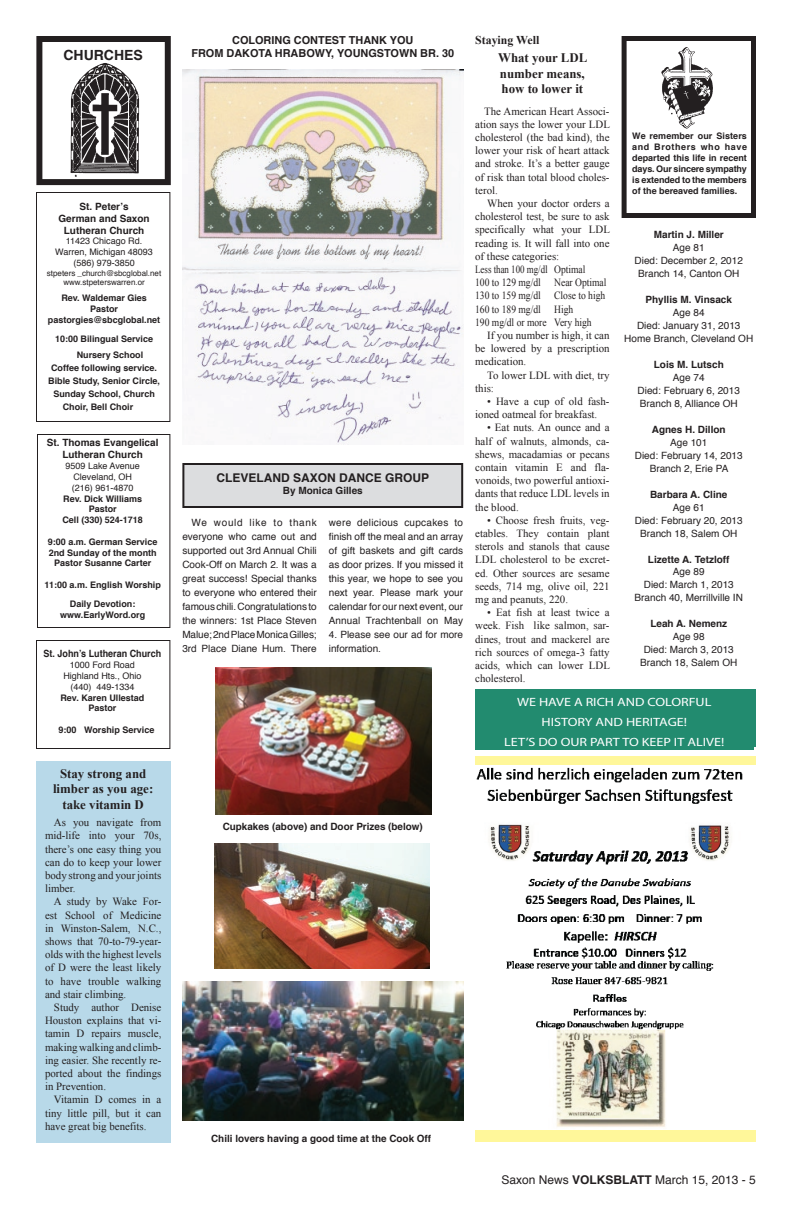
<style>
.page{position:relative;width:792px;height:1224px;background:#fff}
.page>*{position:absolute;margin:0;border:0;box-sizing:border-box;transform-origin:0 0}
.t1{font:700 14px "Helvetica";color:#231f20}
.t2{font:700 13px/15.6px "Times New Roman";color:#231f20}
.t3{font:12px/20px "Myriad Pro";color:#fff;text-align:center;scale:1.18 1}
.t4{font:12px "Helvetica";color:#231f20}
.t5{font:700 12px "Helvetica";color:#231f20}
.t6{font:700 12px "Times New Roman";color:#231f20}
.t7{font:11px/13.2px "Times New Roman";color:#231f20;text-align:justify}
.t8{font:700 11px/13.2px "Helvetica";color:#231f20;text-align:center}
.t9{font:10px/14px "Helvetica";color:#231f20;text-align:center}
.t10{font:700 10px/12px "Helvetica";color:#231f20;text-align:center}
.t11{font:700 10px "Helvetica";color:#231f20;scale:.9 1}
.t12{font:700 9px/11px "Helvetica";color:#231f20;text-align:center}
.t13{font:9px/10.8px "Helvetica";color:#231f20;text-align:center}
.t14{font:8px/9.6px "Helvetica";color:#231f20;text-align:center}
.s1{font-weight:700}
</style>
<div class="page">
<svg style="left:36px;top:36px;width:135px;height:149px"></svg>
<img style="left:65px;top:63px;width:79px;height:117px">
<svg style="left:37px;top:434px;width:133px;height:194px"></svg>
<svg style="left:36px;top:192px;width:134px;height:230px"></svg>
<svg style="left:622px;top:36px;width:134px;height:182px"></svg>
<img style="left:655px;top:46px;width:66px;height:85px">
<svg style="left:182px;top:463px;width:281px;height:45px;background:#c9c9cb"></svg>
<svg style="left:36px;top:640px;width:134px;height:109px"></svg>
<img style="left:216px;top:668px;width:216px;height:146px">
<img style="left:214px;top:843px;width:216px;height:126px">
<img style="left:182px;top:981px;width:281px;height:139px">
<img style="left:183px;top:69px;width:280px;height:376px">
<div style="left:475px;top:756px;width:281px;height:386px;background:#fff79a"></div>
<img style="left:475px;top:765px;width:281px;height:364px">
<div style="left:475px;top:689px;width:281px;height:58px;background:#228b6f"></div>
<div style="left:475px;top:697px;width:278px;height:53px;background:#228b6f"></div>
<div style="left:36px;top:761px;width:134px;height:382px;background:#b8d9e9"></div>
<p class="t1" style="left:63px;top:44px;width:81px">CHURCHES</p>
<p class="t10" style="left:59px;top:200px;width:93px">St. Peter’s<br>German and Saxon<br>Lutheran Church</p>
<p class="t13" style="left:55px;top:236px;width:99px">11423 Chicago Rd.<br>Warren, Michigan 48093 (586) 979-3850</p>
<p class="t14" style="left:47px;top:268px;width:116px">stpeters _church@sbcglobal.net www.stpeterswarren.or</p>
<p class="t12" style="left:48px;top:293px;width:114px">Rev. Waldemar Gies<br>Pastor pastorgies@sbcglobal.net</p>
<p class="t12" style="left:77px;top:331px;width:78px;line-height:16px;text-align:left;text-indent:-22px">10:00 Bilingual Service<br>Nursery School</p>
<p class="t12" style="left:51px;top:363px;width:108px">Coffee following service.</p>
<p class="t12" style="left:48px;top:376px;width:113px">Bible Study, Senior Circle,</p>
<p class="t12" style="left:53px;top:389px;width:103px">Sunday School, Church</p>
<p class="t12" style="left:63px;top:402px;width:72px">Choir, Bell Choir</p>
<p class="t10" style="left:47px;top:437px;width:113px">St. Thomas Evangelical<br>Lutheran Church</p>
<p class="t13" style="left:65px;top:461px;width:76px">9509 Lake Avenue<br>Cleveland, OH (216) 961-4870</p>
<p class="t12" style="left:62px;top:493px;width:82px">Rev. Dick Williams<br>Pastor<br>Cell (330) 524-1718</p>
<p class="t12" style="left:48px;top:536px;width:111px">9:00 a.m. German Service<br>2nd Sunday of the month<br>Pastor Susanne Carter</p>
<p class="t12" style="left:45px;top:576px;width:118px;line-height:18.8px">11:00 a.m. English Worship<br>Daily Devotion:</p>
<p class="t12" style="left:60px;top:609px;width:87px">www.EarlyWord.org</p>
<p class="t11" style="left:44px;top:646px;width:132px">St. John’s Lutheran Church</p>
<p class="t13" style="left:63px;top:660px;width:80px">1000 Ford Road<br>Highland Hts., Ohio (440) 449-1334</p>
<p class="t12" style="left:60px;top:692px;width:85px">Rev. Karen Ullestad<br>Pastor</p>
<p class="t12" style="left:59px;top:724px;width:97px">9:00 Worship Service</p>
<p class="t2" style="left:53px;top:765px;width:102px;text-align:center">Stay strong and limber as you age: take vitamin D</p>
<p class="t7" style="left:45px;top:816px;width:118px;text-indent:9px">As you navigate from mid-life into your 70s, there’s one easy thing you can do to keep your lower body strong and your joints limber.</p>
<p class="t7" style="left:45px;top:895px;width:118px;text-indent:9px">A study by Wake For&shy;est School of Medicine in Winston-Salem, N.C., shows that 70-to-79-year&shy;olds with the highest levels of D were the least likely to have trouble walking and stair climbing.</p>
<p class="t7" style="left:45px;top:1001px;width:118px;text-indent:9px">Study author Denise Houston explains that vi&shy;tamin D repairs muscle, making walking and climb&shy;ing easier. She recently re&shy;ported about the findings in Prevention.</p>
<p class="t7" style="left:45px;top:1093px;width:118px;text-indent:9px">Vitamin D comes in a tiny little pill, but it can have great big benefits.</p>
<p class="t8" style="left:191px;top:34px;width:264px">COLORING CONTEST THANK YOU<br>FROM DAKOTA HRABOWY, YOUNGSTOWN BR. 30</p>
<p class="t5" style="left:217px;top:468px;width:214px">CLEVELAND SAXON DANCE GROUP</p>
<p class="t10" style="left:283px;top:485px;width:82px">By Monica Gilles</p>
<p class="t9" style="left:182px;top:515px;width:136px;text-align:justify;text-indent:9px">We would like to thank everyone who came out and supported out 3rd Annual Chili Cook-Off on March 2. It was a great success! Special thanks to everyone who entered their famous chili. Congratulations to the winners: 1st Place Steven Malue; 2nd Place Monica Gilles; 3rd Place Diane Hum. There</p>
<p class="t9" style="left:329px;top:515px;width:136px;text-align:justify">were delicious cupcakes to finish off the meal and an array of gift baskets and gift cards as door prizes. If you missed it this year, we hope to see you next year. Please mark your calendar for our next event, our Annual Trachtenball on May</p>
<p class="t9" style="left:329px;top:627px;width:136px;text-align:left">4. Please see our ad for more information.</p>
<p class="t6" style="left:475px;top:32px;width:66px">Staying Well</p>
<p class="t2" style="left:498px;top:50px;width:91px">What your LDL number means, how to lower it</p>
<p class="t7" style="left:475px;top:104px;width:136px;text-indent:9px">The American Heart Associ&shy;ation says the lower your LDL cholesterol (the bad kind), the lower your risk of heart attack and stroke. It’s a better gauge of risk than total blood choles&shy;terol.</p>
<p class="t7" style="left:475px;top:196px;width:136px;text-align:left;text-indent:12px">When your doctor orders a cholesterol test, be sure to ask specifically what your LDL reading is. It will fall into one of these categories:<br>Less than 100 mg/dl Optimal<br>100 to 129 mg/dl Near Optimal<br>130 to 159 mg/dl Close to high<br>160 to 189 mg/dl High<br>190 mg/dl or more Very high</p>
<p class="t7" style="left:475px;top:328px;width:136px;text-indent:12px">If you number is high, it can be lowered by a prescription medication.</p>
<p class="t7" style="left:475px;top:368px;width:136px;text-indent:12px">To lower LDL with diet, try this:</p>
<p class="t7" style="left:475px;top:394px;width:136px;text-indent:12px">• Have a cup of old fash&shy;ioned oatmeal for breakfast.</p>
<p class="t7" style="left:475px;top:421px;width:136px;text-indent:12px">• Eat nuts. An ounce and a half of walnuts, almonds, ca&shy;shews, macadamias or pecans contain vitamin E and fla&shy;vonoids, two powerful antioxi&shy;dants that reduce LDL levels in the blood.</p>
<p class="t7" style="left:475px;top:513px;width:136px;text-indent:12px">• Choose fresh fruits, veg&shy;etables. They contain plant sterols and stanols that cause LDL cholesterol to be excret&shy;ed. Other sources are sesame seeds, 714 mg, olive oil, 221 mg and peanuts, 220.</p>
<p class="t7" style="left:475px;top:606px;width:136px;text-indent:12px">• Eat fish at least twice a week. Fish like salmon, sar&shy;dines, trout and mackerel are rich sources of omega-3 fatty acids, which can lower LDL cholesterol.</p>
<p class="t12" style="left:632px;top:131px;width:116px;text-align:justify">We remember our Sisters and Brothers who have departed this life in recent days. Our sincere sympathy is extended to the members of the bereaved families.</p>
<p class="t10" style="left:654px;top:228px;width:72px">Martin J. Miller</p>
<p class="t9" style="left:635px;top:241px;width:110px;line-height:13px">Age 81<br>Died: December 2, 2012<br>Branch 14, Canton OH</p>
<p class="t10" style="left:646px;top:293px;width:88px">Phyllis M. Vinsack</p>
<p class="t9" style="left:624px;top:306px;width:130px;line-height:13px">Age 84<br>Died: January 31, 2013<br>Home Branch, Cleveland OH</p>
<p class="t10" style="left:654px;top:358px;width:72px">Lois M. Lutsch</p>
<p class="t9" style="left:638px;top:371px;width:104px;line-height:13px">Age 74<br>Died: February 6, 2013<br>Branch 8, Alliance OH</p>
<p class="t10" style="left:652px;top:423px;width:75px">Agnes H. Dillon</p>
<p class="t9" style="left:635px;top:436px;width:109px;line-height:13px">Age 101<br>Died: February 14, 2013<br>Branch 2, Erie PA</p>
<p class="t10" style="left:650px;top:488px;width:79px">Barbara A. Cline</p>
<p class="t9" style="left:635px;top:501px;width:109px;line-height:13px">Age 61<br>Died: February 20, 2013<br>Branch 18, Salem OH</p>
<p class="t10" style="left:648px;top:553px;width:83px">Lizette A. Tetzloff</p>
<p class="t9" style="left:635px;top:566px;width:110px;line-height:13px">Age 89<br>Died: March 1, 2013<br>Branch 40, Merrillville IN</p>
<p class="t10" style="left:650px;top:618px;width:78px">Leah A. Nemenz</p>
<p class="t9" style="left:640px;top:631px;width:99px;line-height:13px">Age 98<br>Died: March 3, 2013<br>Branch 18, Salem OH</p>
<p class="t3" style="left:504px;top:692px;width:188px">WE HAVE A RICH AND COLORFUL<br>HISTORY AND HERITAGE!<br>LET’S DO OUR PART TO KEEP IT ALIVE!</p>
<p class="t10" style="left:223px;top:821px;width:202px">Cupkakes (above) and Door Prizes (below)</p>
<p class="t10" style="left:211px;top:1133px;width:222px">Chili lovers having a good time at the Cook Off</p>
<p class="t4" style="left:501px;top:1170px;width:256px">Saxon News <span class="s1">VOLKSBLATT</span> March 15, 2013 - 5</p>
</div>
